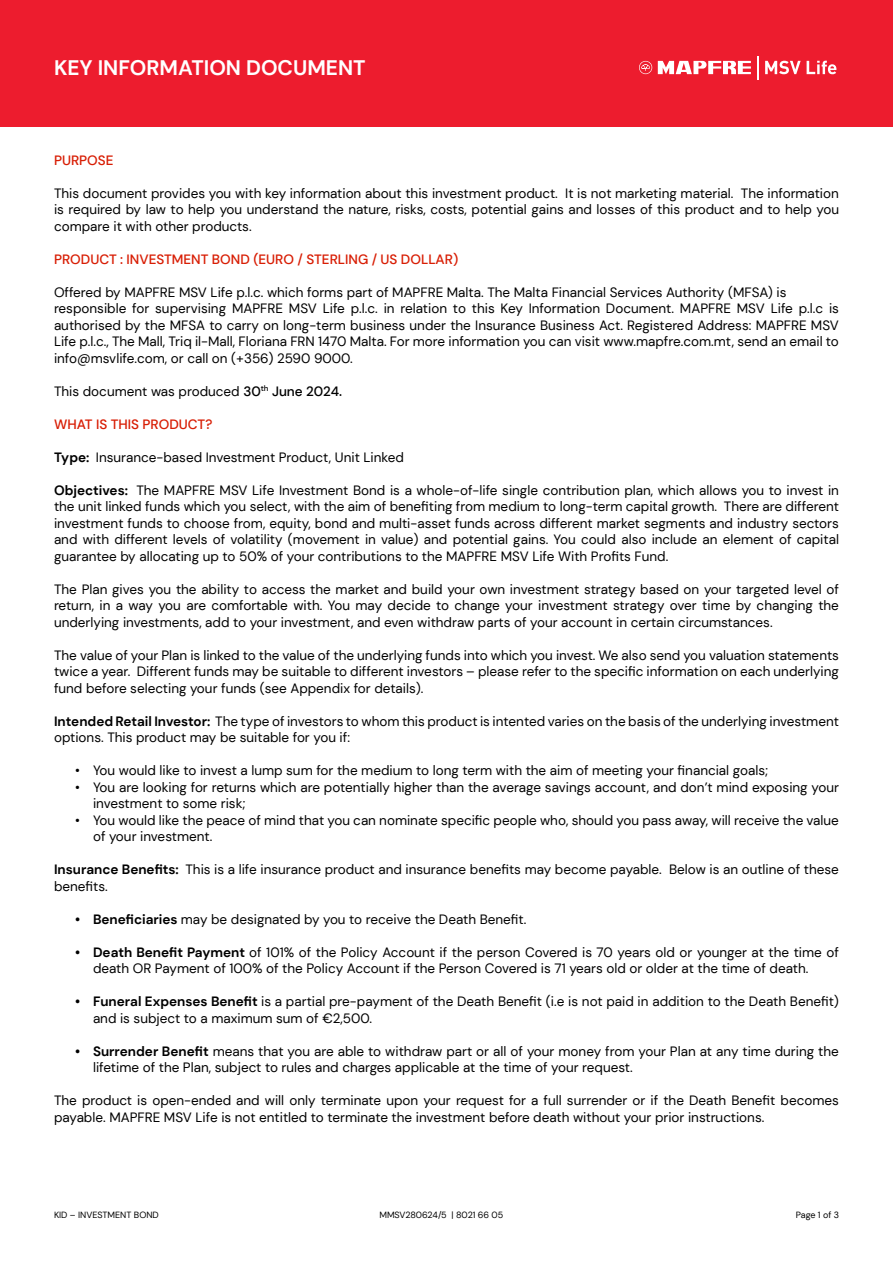
<style>
.page{position:relative;width:893px;height:1263px;background:#fff}
.page>*{position:absolute;margin:0;border:0;box-sizing:border-box;transform-origin:0 0}
.t1{font:700 21px "DM Sans";color:#fff}
.t2{font:13.5px/16.5px "DM Sans";color:#000}
.t3{font:500 13.5px "DM Sans";color:#d81e05}
.t4{font:9px "DM Sans";color:#000}
.s1{font-weight:500}
.s2{font-weight:700}
</style>
<div class="page">
<div style="left:0;top:0;width:893px;height:126px;background:#ed1c2e"></div>
<hr style="left:757px;top:56px;width:2px;height:24px;background:#fff">
<svg style="left:639px;top:61px;width:13px;height:13px"></svg>
<svg style="left:658px;top:61px;width:93px;height:13px"></svg>
<svg style="left:765px;top:61px;width:36px;height:13px"></svg>
<svg style="left:807px;top:61px;width:29px;height:13px"></svg>
<h1 class="t1" style="left:54px;top:54px;width:313px">KEY INFORMATION DOCUMENT</h1>
<p class="t3" style="left:54px;top:152px;width:61px">PURPOSE</p>
<p class="t2" style="left:54px;top:185px;width:786px;text-align:justify">This document provides you with key information about this investment product. It is not marketing material. The information is required by law to help you understand the nature, risks, costs, potential gains and losses of this product and to help you compare it with other products.</p>
<p class="t3" style="left:54px;top:251px;width:406px">PRODUCT : INVESTMENT BOND (EURO / STERLING / US DOLLAR)</p>
<p class="t2" style="left:54px;top:284px;width:786px">Offered by MAPFRE MSV Life p.l.c. which forms part of MAPFRE Malta. The Malta Financial Services Authority (MFSA) is responsible for supervising MAPFRE MSV Life p.l.c. in relation to this Key Information Document. MAPFRE MSV Life p.l.c is authorised by the MFSA to carry on long-term business under the Insurance Business Act. Registered Address: MAPFRE MSV Life p.l.c., The Mall, Triq il-Mall, Floriana FRN 1470 Malta. For more information you can visit www.mapfre.com.mt, send an email to info@msvlife.com, or call on (+356) 2590 9000.</p>
<p class="t2" style="left:54px;top:383px;width:290px">This document was produced <span class="s1">30</span><sup>th</sup> <span class="s1">June 2024.</span></p>
<p class="t3" style="left:54px;top:416px;width:160px">WHAT IS THIS PRODUCT?</p>
<p class="t2" style="left:54px;top:449px;width:351px"><span class="s2">Type:</span> Insurance-based Investment Product, Unit Linked</p>
<p class="t2" style="left:54px;top:482px;width:786px;text-align:justify"><span class="s2">Objectives:</span> The MAPFRE MSV Life Investment Bond is a whole-of-life single contribution plan, which allows you to invest in the unit linked funds which you select, with the aim of benefiting from medium to long-term capital growth. There are different investment funds to choose from, equity, bond and multi-asset funds across different market segments and industry sectors and with different levels of volatility (movement in value) and potential gains. You could also include an element of capital guarantee by allocating up to 50% of your contributions to the MAPFRE MSV Life With Profits Fund.</p>
<p class="t2" style="left:54px;top:581px;width:786px;text-align:justify">The Plan gives you the ability to access the market and build your own investment strategy based on your targeted level of return, in a way you are comfortable with. You may decide to change your investment strategy over time by changing the underlying investments, add to your investment, and even withdraw parts of your account in certain circumstances.</p>
<p class="t2" style="left:54px;top:647px;width:786px;text-align:justify">The value of your Plan is linked to the value of the underlying funds into which you invest. We also send you valuation statements twice a year. Different funds may be suitable to different investors – please refer to the specific information on each underlying fund before selecting your funds (see Appendix for details).</p>
<p class="t2" style="left:54px;top:713px;width:786px"><span class="s2">Intended Retail Investor:</span> The type of investors to whom this product is intented varies on the basis of the underlying investment options. This product may be suitable for you if:</p>
<p class="t2" style="left:75px;top:762px;width:695px">• You would like to invest a lump sum for the medium to long term with the aim of meeting your financial goals;</p>
<p class="t2" style="left:93px;top:779px;width:748px;text-indent:-18px">• You are looking for returns which are potentially higher than the average savings account, and don’t mind exposing your investment to some risk;</p>
<p class="t2" style="left:93px;top:812px;width:747px;text-indent:-18px">• You would like the peace of mind that you can nominate specific people who, should you pass away, will receive the value of your investment.</p>
<p class="t2" style="left:54px;top:861px;width:786px"><span class="s2">Insurance Benefits:</span> This is a life insurance product and insurance benefits may become payable. Below is an outline of these benefits.</p>
<p class="t2" style="left:75px;top:911px;width:453px"><span class="s2">• Beneficiaries</span> may be designated by you to receive the Death Benefit.</p>
<p class="t2" style="left:93px;top:944px;width:747px;text-indent:-18px"><span class="s2">• Death Benefit Payment</span> of 101% of the Policy Account if the person Covered is 70 years old or younger at the time of death OR Payment of 100% of the Policy Account if the Person Covered is 71 years old or older at the time of death.</p>
<p class="t2" style="left:93px;top:993px;width:747px;text-indent:-18px"><span class="s2">• Funeral Expenses Benefit</span> is a partial pre-payment of the Death Benefit (i.e is not paid in addition to the Death Benefit) and is subject to a maximum sum of €2,500.</p>
<p class="t2" style="left:93px;top:1043px;width:747px;text-indent:-18px"><span class="s2">• Surrender Benefit</span> means that you are able to withdraw part or all of your money from your Plan at any time during the lifetime of the Plan, subject to rules and charges applicable at the time of your request.</p>
<p class="t2" style="left:54px;top:1092px;width:786px">The product is open-ended and will only terminate upon your request for a full surrender or if the Death Benefit becomes payable. MAPFRE MSV Life is not entitled to terminate the investment before death without your prior instructions.</p>
<p class="t4" style="left:379px;top:1209px;width:126px">MMSV280624/5 | 8021 66 05</p>
<p class="t4" style="left:54px;top:1209px;width:106px">KID – INVESTMENT BOND</p>
<p class="t4" style="left:796px;top:1209px;width:45px">Page 1 of 3</p>
</div>
